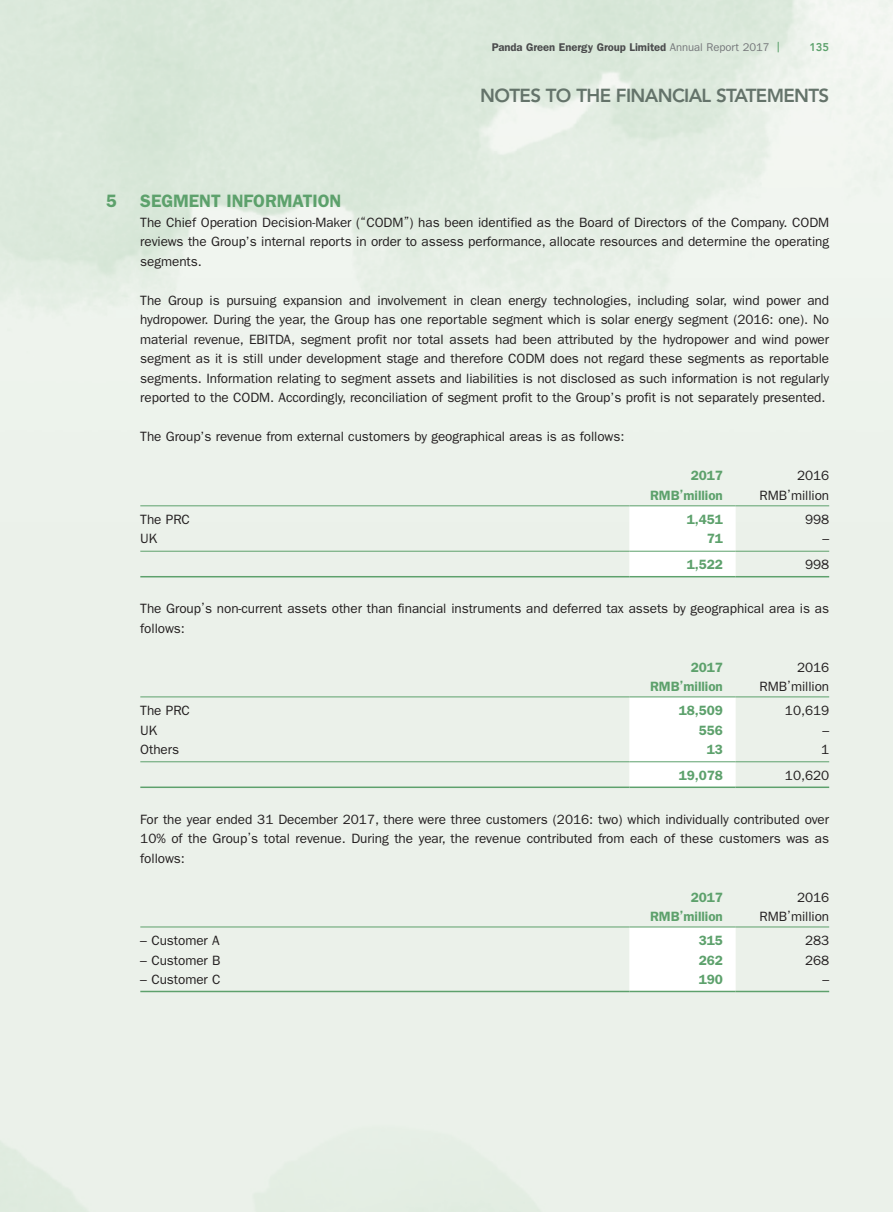
<style>
.page{position:relative;width:893px;height:1212px;background:#fff}
.page>*{position:absolute;margin:0;border:0;box-sizing:border-box;transform-origin:0 0}
.t1{font:800 18.75px "Avenir LT Std";letter-spacing:-.035em;color:#64736a}
.Heading_1{font:600 18px "ITC Franklin Gothic Std";letter-spacing:-.005em;color:#5da16c}
.Body_Text{font:13.5px/19.5px "ITC Franklin Gothic Std";letter-spacing:-.005em;color:#231f20;text-align:justify}
.Body_Text-2{font:600 13.5px "ITC Franklin Gothic Std";letter-spacing:-.005em;color:#5da16c}
.t2{font:600 11.25px "ITC Franklin Gothic Std";letter-spacing:-.005em;color:#4b4c4d}
.t3{font:800 11.25px "Avenir";color:#5da16c}
.s1{font-weight:400;color:#76787b}
</style>
<div class="page">
<svg style="left:629px;top:506px;width:107px;height:70px"></svg>
<hr style="left:140px;top:505px;width:489px;height:1px;background:#5da16c">
<hr style="left:629px;top:505px;width:107px;height:1px;background:#5da16c">
<hr style="left:736px;top:505px;width:93px;height:1px;background:#5da16c">
<hr style="left:140px;top:551px;width:489px;height:1px;background:#5da16c">
<hr style="left:629px;top:551px;width:107px;height:1px;background:#5da16c">
<hr style="left:736px;top:551px;width:93px;height:1px;background:#5da16c">
<hr style="left:140px;top:576px;width:489px;height:1px;background:#5da16c">
<hr style="left:629px;top:576px;width:107px;height:1px;background:#5da16c">
<hr style="left:736px;top:576px;width:93px;height:1px;background:#5da16c">
<svg style="left:629px;top:697px;width:107px;height:89px"></svg>
<hr style="left:140px;top:696px;width:489px;height:1px;background:#5da16c">
<hr style="left:629px;top:696px;width:107px;height:1px;background:#5da16c">
<hr style="left:736px;top:696px;width:93px;height:1px;background:#5da16c">
<hr style="left:140px;top:761px;width:489px;height:1px;background:#5da16c">
<hr style="left:629px;top:761px;width:107px;height:1px;background:#5da16c">
<hr style="left:736px;top:761px;width:93px;height:1px;background:#5da16c">
<hr style="left:140px;top:786px;width:489px;height:2px;background:#5da16c">
<hr style="left:629px;top:786px;width:107px;height:2px;background:#5da16c">
<hr style="left:736px;top:786px;width:93px;height:2px;background:#5da16c">
<svg style="left:629px;top:927px;width:107px;height:64px"></svg>
<hr style="left:140px;top:926px;width:489px;height:1px;background:#5da16c">
<hr style="left:629px;top:926px;width:107px;height:1px;background:#5da16c">
<hr style="left:736px;top:926px;width:93px;height:1px;background:#5da16c">
<hr style="left:140px;top:991px;width:489px;height:1px;background:#5da16c">
<hr style="left:629px;top:991px;width:107px;height:1px;background:#5da16c">
<hr style="left:736px;top:991px;width:93px;height:1px;background:#5da16c">
<p class="t2" style="left:492px;top:40px;width:279px">Panda Green Energy Group Limited <span class="s1">Annual Report 2017</span></p>
<p class="t3" style="left:809px;top:38px;width:21px">135</p>
<h1 class="t1" style="left:480px;top:85px;width:351px">NOTES TO THE FINANCIAL STATEMENTS</h1>
<p class="Heading_1" style="left:106px;top:191px;width:12px">5</p>
<p class="Heading_1" style="left:140px;top:191px;width:203px">SEGMENT INFORMATION</p>
<p class="Body_Text" style="left:140px;top:213px;width:690px">The Chief Operation Decision-Maker (“CODM”) has been identified as the Board of Directors of the Company. CODM reviews the Group’s internal reports in order to assess performance, allocate resources and determine the operating segments.</p>
<p class="Body_Text" style="left:140px;top:291px;width:690px">The Group is pursuing expansion and involvement in clean energy technologies, including solar, wind power and hydropower. During the year, the Group has one reportable segment which is solar energy segment (2016: one). No material revenue, EBITDA, segment profit nor total assets had been attributed by the hydropower and wind power segment as it is still under development stage and therefore CODM does not regard these segments as reportable segments. Information relating to segment assets and liabilities is not disclosed as such information is not regularly reported to the CODM. Accordingly, reconciliation of segment profit to the Group’s profit is not separately presented.</p>
<p class="Body_Text" style="left:140px;top:427px;width:486px">The Group’s revenue from external customers by geographical areas is as follows:</p>
<p class="Body_Text-2" style="left:691px;top:468px;width:34px">2017</p>
<p class="Body_Text" style="left:797px;top:466px;width:34px">2016</p>
<p class="Body_Text-2" style="left:650px;top:487px;width:74px">RMB’million</p>
<p class="Body_Text" style="left:759px;top:486px;width:71px">RMB’million</p>
<p class="Body_Text" style="left:140px;top:510px;width:51px">The PRC</p>
<p class="Body_Text-2" style="left:687px;top:511px;width:38px">1,451</p>
<p class="Body_Text" style="left:805px;top:510px;width:26px">998</p>
<p class="Body_Text" style="left:140px;top:529px;width:19px">UK</p>
<p class="Body_Text-2" style="left:707px;top:531px;width:18px">71</p>
<p class="Body_Text" style="left:822px;top:529px;width:8px">–</p>
<p class="Body_Text-2" style="left:687px;top:557px;width:38px">1,522</p>
<p class="Body_Text" style="left:805px;top:555px;width:26px">998</p>
<p class="Body_Text" style="left:140px;top:599px;width:690px">The Group’s non-current assets other than financial instruments and deferred tax assets by geographical area is as follows:</p>
<p class="Body_Text-2" style="left:691px;top:659px;width:34px">2017</p>
<p class="Body_Text" style="left:797px;top:657px;width:34px">2016</p>
<p class="Body_Text-2" style="left:650px;top:678px;width:74px">RMB’million</p>
<p class="Body_Text" style="left:759px;top:677px;width:71px">RMB’million</p>
<p class="Body_Text" style="left:140px;top:701px;width:51px">The PRC</p>
<p class="Body_Text-2" style="left:679px;top:702px;width:46px">18,509</p>
<p class="Body_Text" style="left:785px;top:701px;width:46px">10,619</p>
<p class="Body_Text" style="left:140px;top:720px;width:19px">UK</p>
<p class="Body_Text-2" style="left:699px;top:722px;width:26px">556</p>
<p class="Body_Text" style="left:822px;top:720px;width:8px">–</p>
<p class="Body_Text" style="left:140px;top:740px;width:41px">Others</p>
<p class="Body_Text-2" style="left:707px;top:741px;width:18px">13</p>
<p class="Body_Text" style="left:821px;top:740px;width:10px">1</p>
<p class="Body_Text-2" style="left:679px;top:767px;width:46px">19,078</p>
<p class="Body_Text" style="left:785px;top:766px;width:46px">10,620</p>
<p class="Body_Text" style="left:140px;top:809px;width:690px">For the year ended 31 December 2017, there were three customers (2016: two) which individually contributed over 10% of the Group’s total revenue. During the year, the revenue contributed from each of these customers was as follows:</p>
<p class="Body_Text-2" style="left:691px;top:889px;width:34px">2017</p>
<p class="Body_Text" style="left:797px;top:887px;width:34px">2016</p>
<p class="Body_Text-2" style="left:650px;top:908px;width:74px">RMB’million</p>
<p class="Body_Text" style="left:759px;top:907px;width:71px">RMB’million</p>
<p class="Body_Text" style="left:140px;top:931px;width:81px">– Customer A</p>
<p class="Body_Text-2" style="left:699px;top:932px;width:26px">315</p>
<p class="Body_Text" style="left:805px;top:931px;width:26px">283</p>
<p class="Body_Text" style="left:140px;top:950px;width:82px">– Customer B</p>
<p class="Body_Text-2" style="left:699px;top:952px;width:26px">262</p>
<p class="Body_Text" style="left:805px;top:950px;width:26px">268</p>
<p class="Body_Text" style="left:140px;top:970px;width:82px">– Customer C</p>
<p class="Body_Text-2" style="left:699px;top:971px;width:26px">190</p>
<p class="Body_Text" style="left:822px;top:970px;width:8px">–</p>
</div>
